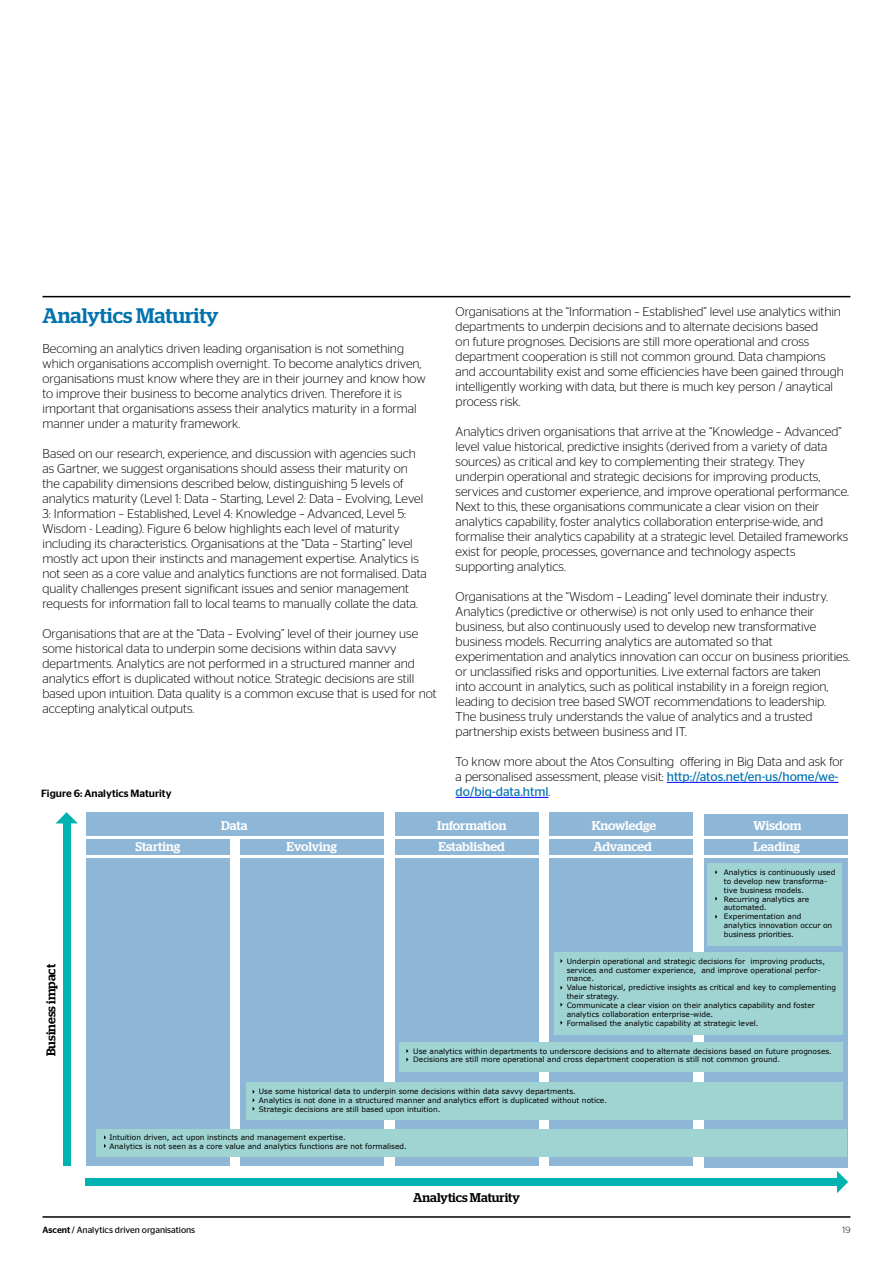
<style>
.page{position:relative;width:893px;height:1263px;background:#fff}
.page>*{position:absolute;margin:0;border:0;box-sizing:border-box;transform-origin:0 0}
.t1{font:500 21px "Stag";color:#0073ae}
.t2{font:300 12.75px/15px "Stag Sans";color:#000}
.t3{font:500 12.75px/21px "Stag";color:#fff}
.t4{font:500 12.75px "Stag";color:#000}
.t5{font:500 10.5px "Stag Sans";color:#000}
.t6{font:9px "Stag Sans";color:#000}
.t7{font:300 9px "Stag Sans";color:#000}
.t8{font:7.35px/8.9px "Verdana";color:#000}
.s1{font-weight:400;color:#0073ae}
.s2{font-weight:500}
</style>
<div class="page">
<hr style="left:43px;top:296px;width:807px;height:1px;background:#000">
<hr style="left:667px;top:782px;width:171px;height:1px;background:#00f">
<hr style="left:456px;top:797px;width:92px;height:1px;background:#00f">
<div style="left:164px;top:812px;width:143px;height:24px;background:#8eb6d6"></div>
<div style="left:86px;top:812px;width:143px;height:353px;background:#8eb6d6"></div>
<div style="left:241px;top:812px;width:143px;height:353px;background:#8eb6d6"></div>
<div style="left:395px;top:812px;width:144px;height:353px;background:#8eb6d6"></div>
<div style="left:550px;top:812px;width:143px;height:353px;background:#8eb6d6"></div>
<div style="left:704px;top:814px;width:143px;height:353px;background:#8eb6d6"></div>
<div style="left:86px;top:1178px;width:751px;height:7px;background:#00b3b0"></div>
<svg style="left:837px;top:1171px;width:11px;height:22px"></svg>
<hr style="left:80px;top:836px;width:767px;height:3px;background:#fff">
<hr style="left:80px;top:855px;width:767px;height:2px;background:#fff">
<div style="left:63px;top:823px;width:7px;height:342px;background:#00b3b0"></div>
<svg style="left:56px;top:812px;width:22px;height:11px"></svg>
<div style="left:707px;top:863px;width:135px;height:83px;background:#a0d4d2"></div>
<div style="left:554px;top:952px;width:288px;height:83px;background:#a0d4d2"></div>
<div style="left:399px;top:1043px;width:443px;height:29px;background:#a0d4d2"></div>
<div style="left:246px;top:1082px;width:596px;height:37px;background:#a0d4d2"></div>
<div style="left:97px;top:1129px;width:750px;height:27px;background:#a0d4d2"></div>
<svg style="left:253px;top:1090px;width:2px;height:21px"></svg>
<svg style="left:406px;top:1049px;width:2px;height:12px"></svg>
<svg style="left:104px;top:1135px;width:2px;height:13px"></svg>
<hr style="left:43px;top:1216px;width:807px;height:2px;background:#000">
<h1 class="t1" style="left:43px;top:303px;width:178px">Analytics Maturity</h1>
<p class="t2" style="left:43px;top:341px;width:385px">Becoming an analytics driven leading organisation is not something which organisations accomplish overnight. To become analytics driven, organisations must know where they are in their journey and know how to improve their business to become analytics driven. Therefore it is important that organisations assess their analytics maturity in a formal manner under a maturity framework.</p>
<p class="t2" style="left:43px;top:446px;width:386px">Based on our research, experience, and discussion with agencies such as Gartner, we suggest organisations should assess their maturity on the capability dimensions described below, distinguishing 5 levels of analytics maturity (Level 1: Data – Starting, Level 2: Data – Evolving, Level 3: Information – Established, Level 4: Knowledge – Advanced, Level 5:<br>Wisdom - Leading). Figure 6 below highlights each level of maturity including its characteristics. Organisations at the “Data – Starting” level mostly act upon their instincts and management expertise. Analytics is not seen as a core value and analytics functions are not formalised. Data quality challenges present significant issues and senior management requests for information fall to local teams to manually collate the data.</p>
<p class="t2" style="left:43px;top:626px;width:396px">Organisations that are at the “Data – Evolving” level of their journey use some historical data to underpin some decisions within data savvy departments. Analytics are not performed in a structured manner and analytics effort is duplicated without notice. Strategic decisions are still based upon intuition. Data quality is a common excuse that is used for not accepting analytical outputs.</p>
<p class="t5" style="left:41px;top:787px;width:132px">Figure 6: Analytics Maturity</p>
<p class="t2" style="left:456px;top:304px;width:390px">Organisations at the “Information – Established” level use analytics within departments to underpin decisions and to alternate decisions based<br>on future prognoses. Decisions are still more operational and cross department cooperation is still not common ground. Data champions and accountability exist and some efficiencies have been gained through intelligently working with data, but there is much key person / anaytical process risk.</p>
<p class="t2" style="left:456px;top:424px;width:395px">Analytics driven organisations that arrive at the “Knowledge – Advanced” level value historical, predictive insights (derived from a variety of data sources) as critical and key to complementing their strategy. They underpin operational and strategic decisions for improving products, services and customer experience, and improve operational performance.<br>Next to this, these organisations communicate a clear vision on their analytics capability, foster analytics collaboration enterprise-wide, and formalise their analytics capability at a strategic level. Detailed frameworks exist for people, processes, governance and technology aspects supporting analytics.</p>
<p class="t2" style="left:456px;top:589px;width:396px">Organisations at the “Wisdom – Leading” level dominate their industry.<br>Analytics (predictive or otherwise) is not only used to enhance their business, but also continuously used to develop new transformative business models. Recurring analytics are automated so that experimentation and analytics innovation can occur on business priorities. or unclassified risks and opportunities. Live external factors are taken<br>into account in analytics, such as political instability in a foreign region, leading to decision tree based SWOT recommendations to leadership.<br>The business truly understands the value of analytics and a trusted partnership exists between business and IT.</p>
<p class="t2" style="left:456px;top:754px;width:390px">To know more about the Atos Consulting offering in Big Data and ask for a personalised assessment, please visit: <span class="s1">http://atos.net/en-us/home/we&shy;do/big-data.html</span>.</p>
<p class="t4" style="left:43px;top:1056px;width:94px;rotate:-90deg">Business impact</p>
<p class="t3" style="left:437px;top:815px;width:71px">Information</p>
<p class="t3" style="left:592px;top:815px;width:66px">Knowledge<br>Advanced</p>
<p class="t3" style="left:221px;top:815px;width:28px">Data</p>
<p class="t3" style="left:135px;top:836px;width:46px">Starting</p>
<p class="t3" style="left:287px;top:836px;width:52px">Evolving</p>
<p class="t3" style="left:439px;top:836px;width:68px">Established</p>
<p class="t3" style="left:754px;top:815px;width:49px">Wisdom</p>
<p class="t3" style="left:754px;top:836px;width:48px">Leading</p>
<p class="t8" style="left:724px;top:868px;width:113px">Analytics is continuously used to develop new transforma&shy;tive business models.<br>Recurring analytics are automated.<br>Experimentation and analytics innovation occur on business priorities.</p>
<p class="t8" style="left:567px;top:956px;width:271px">Underpin operational and strategic decisions for improving products, services and customer experience, and improve operational perfor&shy;mance.<br>Value historical, predictive insights as critical and key to complementing their strategy.<br>Communicate a clear vision on their analytics capability and foster analytics collaboration enterprise-wide.<br>Formalised the analytic capability at strategic level.</p>
<p class="t8" style="left:413px;top:1046px;width:420px">Use analytics within departments to underscore decisions and to alternate decisions based on future prognoses.<br>Decisions are still more operational and cross department cooperation is still not common ground.</p>
<p class="t8" style="left:259px;top:1087px;width:350px">Use some historical data to underpin some decisions within data savvy departments.<br>Analytics is not done in a structured manner and analytics effort is duplicated without notice.<br>Strategic decisions are still based upon intuition.</p>
<p class="t8" style="left:109px;top:1133px;width:299px">Intuition driven, act upon instincts and management expertise.<br>Analytics is not seen as a core value and analytics functions are not formalised.</p>
<p class="t4" style="left:413px;top:1190px;width:108px">Analytics Maturity</p>
<p class="t6" style="left:43px;top:1225px;width:154px"><span class="s2">Ascent</span> / Analytics driven organisations</p>
<p class="t7" style="left:843px;top:1225px;width:9px">19</p>
</div>
